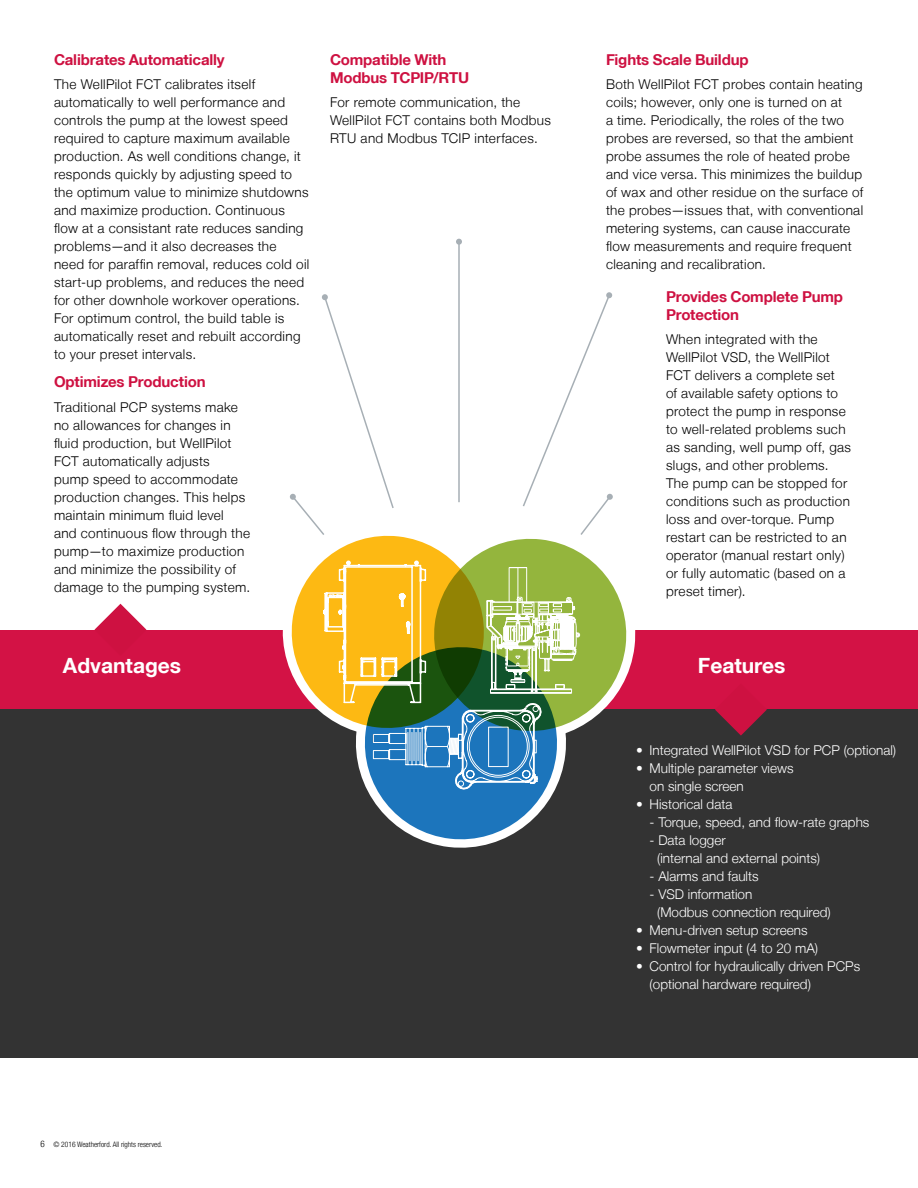
<style>
.page{position:relative;width:918px;height:1188px;background:#fff}
.page>*{position:absolute;margin:0;border:0;box-sizing:border-box;transform-origin:0 0}
.t1{font:700 21px "Helvetica Neue LT";color:#fff}
.t2{font:700 15px/18px "Helvetica Neue LT";letter-spacing:-.01em;color:#ce1141}
.t3{font:300 13.5px/18px "Helvetica Neue LT";letter-spacing:.025em;color:#000}
.t4{font:300 13.5px/18px "Helvetica Neue LT";color:#fff}
.t5{font:300 condensed 7.5px "Helvetica Neue LT";color:#000}
.s1{font-size:9px}
</style>
<div class="page">
<div style="left:0;top:630px;width:329px;height:81px;background:#d31245"></div>
<div style="left:576px;top:630px;width:342px;height:81px;background:#d31245"></div>
<div style="left:0;top:710px;width:918px;height:348px;background:#333"></div>
<svg style="left:715px;top:709px;width:52px;height:27px"></svg>
<hr style="left:458px;top:242px;width:2px;height:260px;background:#a7afb5">
<svg style="left:456px;top:239px;width:6px;height:6px"></svg>
<svg style="left:95px;top:604px;width:51px;height:26px"></svg>
<svg style="left:284px;top:292px;width:348px;height:553px"></svg>
<p class="t2" style="left:54px;top:50px;width:172px">Calibrates Automatically</p>
<p class="t3" style="left:54px;top:75px;width:257px">The WellPilot FCT calibrates itself automatically to well performance and controls the pump at the lowest speed required to capture maximum available production. As well conditions change, it responds quickly by adjusting speed to the optimum value to minimize shutdowns and maximize production. Continuous flow at a consistant rate reduces sanding problems—and it also decreases the need for paraffin removal, reduces cold oil start-up problems, and reduces the need for other downhole workover operations.<br>For optimum control, the build table is automatically reset and rebuilt according to your preset intervals.</p>
<p class="t2" style="left:54px;top:373px;width:153px">Optimizes Production</p>
<p class="t3" style="left:54px;top:398px;width:198px">Traditional PCP systems make no allowances for changes in fluid production, but WellPilot<br>FCT automatically adjusts<br>pump speed to accommodate production changes. This helps maintain minimum fluid level<br>and continuous flow through the pump—to maximize production and minimize the possibility of damage to the pumping system.</p>
<p class="t2" style="left:330px;top:50px;width:141px">Compatible With<br>Modbus TCPIP/RTU</p>
<p class="t3" style="left:330px;top:93px;width:222px">For remote communication, the<br>WellPilot FCT contains both Modbus<br>RTU and Modbus TCIP interfaces.</p>
<p class="t2" style="left:606px;top:50px;width:144px">Fights Scale Buildup</p>
<p class="t3" style="left:606px;top:75px;width:259px">Both WellPilot FCT probes contain heating coils; however, only one is turned on at<br>a time. Periodically, the roles of the two probes are reversed, so that the ambient probe assumes the role of heated probe and vice versa. This minimizes the buildup of wax and other residue on the surface of the probes—issues that, with conventional metering systems, can cause inaccurate flow measurements and require frequent cleaning and recalibration.</p>
<p class="t2" style="left:666px;top:287px;width:179px">Provides Complete Pump<br>Protection</p>
<p class="t3" style="left:666px;top:330px;width:187px">When integrated with the<br>WellPilot VSD, the WellPilot<br>FCT delivers a complete set<br>of available safety options to protect the pump in response to well-related problems such as sanding, well pump off, gas slugs, and other problems.<br>The pump can be stopped for conditions such as production loss and over-torque. Pump restart can be restricted to an operator (manual restart only) or fully automatic (based on a preset timer).</p>
<h1 class="t1" style="left:63px;top:652px;width:120px">Advantages</h1>
<h1 class="t1" style="left:698px;top:652px;width:89px">Features</h1>
<p class="t5" style="left:41px;top:1140px;width:123px"><span class="s1">6</span> © 2016 Weatherford. All rights reserved.</p>
<p class="t4" style="left:636px;top:741px;width:262px">• Integrated WellPilot VSD for PCP (optional)</p>
<p class="t4" style="left:650px;top:759px;width:146px;text-indent:-14px">• Multiple parameter views on single screen</p>
<p class="t4" style="left:636px;top:795px;width:98px">• Historical data</p>
<p class="t4" style="left:650px;top:813px;width:221px">- Torque, speed, and flow-rate graphs</p>
<p class="t4" style="left:657px;top:831px;width:165px;text-indent:-8px">- Data logger<br>(internal and external points)</p>
<p class="t4" style="left:650px;top:867px;width:110px">- Alarms and faults</p>
<p class="t4" style="left:657px;top:885px;width:175px;text-indent:-8px">- VSD information<br>(Modbus connection required)</p>
<p class="t4" style="left:636px;top:921px;width:173px">• Menu-driven setup screens</p>
<p class="t4" style="left:636px;top:939px;width:184px">• Flowmeter input (4 to 20 mA)</p>
<p class="t4" style="left:650px;top:957px;width:212px;text-indent:-14px">• Control for hydraulically driven PCPs (optional hardware required)</p>
</div>
